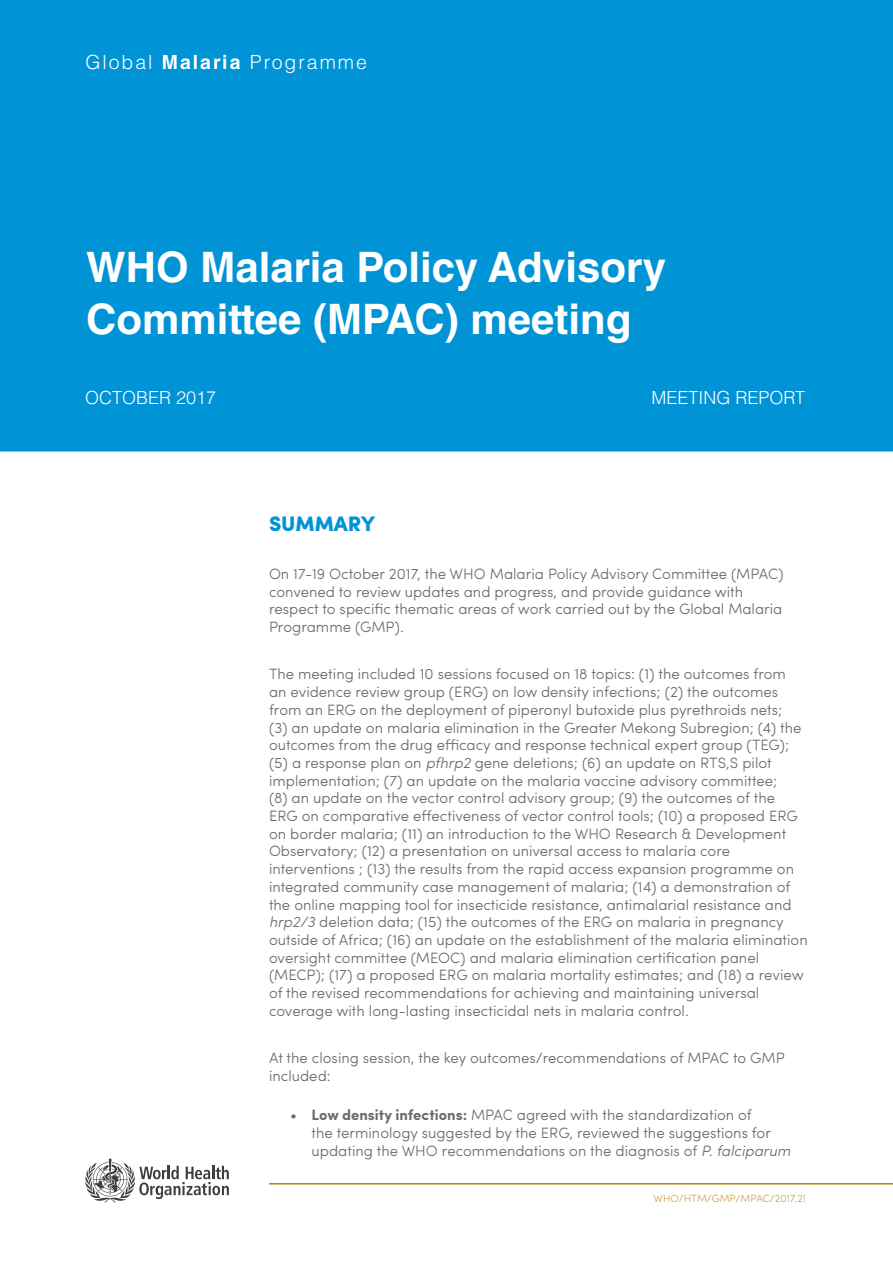
<style>
.page{position:relative;width:893px;height:1263px;background:#fff}
.page>*{position:absolute;margin:0;border:0;box-sizing:border-box;transform-origin:0 0}
.t1{font:700 42px/52.2px "Helvetica LT Std";color:#fff}
.t2{font:900 21px "Sofia Pro";color:#0093d5}
.t3{font:300 19.5px "Helvetica LT Std";letter-spacing:.1em;color:#fff}
.t4{font:300 18px "Helvetica LT Std";color:#fff}
.t5{font:300 15px/17.7px "Sofia Pro";color:#6c6d70}
.t6{font:300 10.5px "Sofia Pro";color:#cea152}
.s1{font-weight:700}
.s2{font-style:italic}
</style>
<div class="page">
<div style="left:0;top:0;width:893px;height:451px;background:#0093d5"></div>
<svg style="left:85px;top:1158px;width:144px;height:44px"></svg>
<hr style="left:269px;top:1183px;width:624px;height:1px;background:#b98109">
<h3 class="t3" style="left:85px;top:50px;width:283px">GLOBAL <span class="s1">Malaria</span> PROGRAMME</h3>
<h1 class="t1" style="left:86px;top:240px;width:581px">WHO Malaria Policy Advisory<br>Committee (MPAC) meeting</h1>
<p class="t4" style="left:85px;top:387px;width:133px">OCTOBER 2017</p>
<p class="t4" style="left:651px;top:387px;width:155px">MEETING REPORT</p>
<h2 class="t2" style="left:269px;top:507px;width:107px">SUMMARY</h2>
<p class="t5" style="left:269px;top:564px;width:516px">On 17-19 October 2017, the WHO Malaria Policy Advisory Committee (MPAC) convened to review updates and progress, and provide guidance with respect to specific thematic areas of work carried out by the Global Malaria Programme (GMP).</p>
<p class="t5" style="left:269px;top:664px;width:540px">The meeting included 10 sessions focused on 18 topics: (1) the outcomes from<br>an evidence review group (ERG) on low density infections; (2) the outcomes from an ERG on the deployment of piperonyl butoxide plus pyrethroids nets;<br>(3) an update on malaria elimination in the Greater Mekong Subregion; (4) the outcomes from the drug efficacy and response technical expert group (TEG); (5) a response plan on <span class="s2">pfhrp2</span> gene deletions; (6) an update on RTS,S pilot implementation; (7) an update on the malaria vaccine advisory committee;<br>(8) an update on the vector control advisory group; (9) the outcomes of the<br>ERG on comparative effectiveness of vector control tools; (10) a proposed ERG on border malaria; (11) an introduction to the WHO Research &amp; Development Observatory; (12) a presentation on universal access to malaria core interventions ; (13) the results from the rapid access expansion programme on integrated community case management of malaria; (14) a demonstration of the online mapping tool for insecticide resistance, antimalarial resistance and <span class="s2">hrp2/3</span> deletion data; (15) the outcomes of the ERG on malaria in pregnancy outside of Africa; (16) an update on the establishment of the malaria elimination oversight committee (MEOC) and malaria elimination certification panel (MECP); (17) a proposed ERG on malaria mortality estimates; and (18) a review of the revised recommendations for achieving and maintaining universal coverage with long-lasting insecticidal nets in malaria control.</p>
<p class="t5" style="left:269px;top:1048px;width:517px">At the closing session, the key outcomes/recommendations of MPAC to GMP included:</p>
<p class="t5" style="left:311px;top:1105px;width:481px;text-indent:-21px">• <span class="s1">Low density infections:</span> MPAC agreed with the standardization of<br>the terminology suggested by the ERG, reviewed the suggestions for updating the WHO recommendations on the diagnosis of <span class="s2">P. falciparum</span></p>
<p class="t6" style="left:653px;top:1190px;width:154px">WHO/HTM/GMP/MPAC/2017.21</p>
</div>
